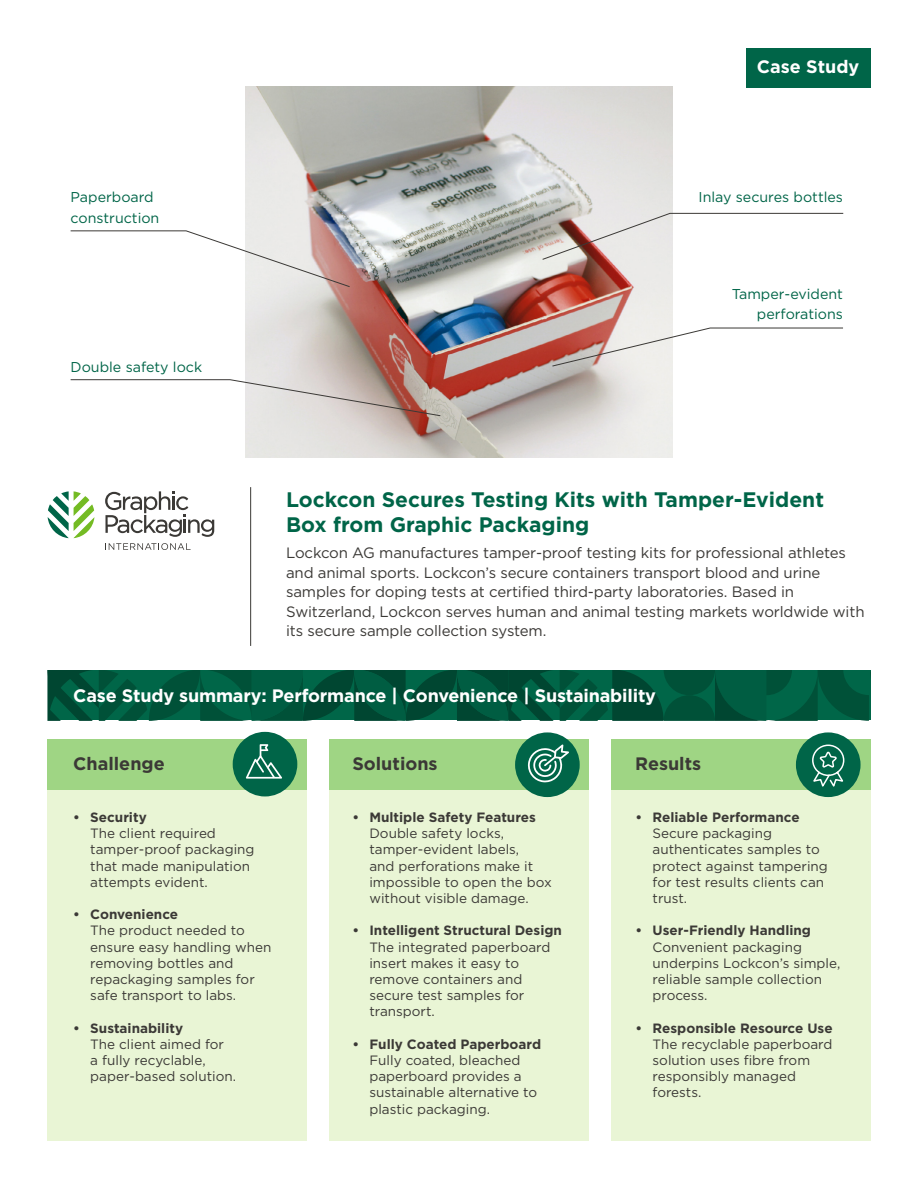
<style>
.page{position:relative;width:918px;height:1188px;background:#fff}
.page>*{position:absolute;margin:0;border:0;box-sizing:border-box;transform-origin:0 0}
.t1{font:700 21px/25.5px "Gotham";color:#006548}
.t2{font:700 18px "Gotham";letter-spacing:-.01em;color:#fff}
.t3{font:700 18px "Gotham";color:#3b3936}
.t4{font:15px/19.5px "Gotham";letter-spacing:-.01em;color:#3b3936}
.t5{font:14.25px/20.2px "Gotham";color:#006548;text-align:right}
.t6{font:13.5px/16.2px "Gotham";color:#3b3936}
.t7{font:700 13.5px "Gotham";color:#3b3936}
</style>
<div class="page">
<div style="left:746px;top:48px;width:124px;height:39px;background:#006548"></div>
<svg style="left:48px;top:670px;width:823px;height:50px;background:#00573d"></svg>
<img style="left:245px;top:86px;width:428px;height:371px">
<hr style="left:250px;top:487px;width:1px;height:159px;background:#3b3936">
<svg style="left:48px;top:491px;width:46px;height:47px"></svg>
<svg style="left:105px;top:491px;width:109px;height:46px"></svg>
<svg style="left:108px;top:543px;width:83px;height:7px"></svg>
<svg style="left:552px;top:327px;width:291px;height:40px"></svg>
<svg style="left:542px;top:213px;width:302px;height:47px"></svg>
<svg style="left:70px;top:379px;width:371px;height:38px"></svg>
<svg style="left:70px;top:230px;width:281px;height:58px"></svg>
<div style="left:330px;top:739px;width:259px;height:401px;background:#e9f5d5"></div>
<div style="left:48px;top:739px;width:259px;height:401px;background:#e9f5d5"></div>
<div style="left:611px;top:739px;width:259px;height:401px;background:#e9f5d5"></div>
<div style="left:48px;top:739px;width:259px;height:51px;background:#9fd584"></div>
<div style="left:330px;top:739px;width:259px;height:51px;background:#9fd584"></div>
<div style="left:611px;top:739px;width:259px;height:51px;background:#9fd584"></div>
<div style="left:233px;top:732px;width:64px;height:64px;background:#006548;border-radius:50%"></div>
<svg style="left:246px;top:744px;width:36px;height:35px"></svg>
<div style="left:515px;top:732px;width:65px;height:65px;background:#006548;border-radius:50%"></div>
<svg style="left:527px;top:744px;width:42px;height:39px"></svg>
<div style="left:796px;top:732px;width:65px;height:65px;background:#006548;border-radius:50%"></div>
<svg style="left:812px;top:744px;width:33px;height:43px"></svg>
<p class="t5" style="left:71px;top:187px;width:90px;text-align:left">Paperboard construction</p>
<p class="t5" style="left:71px;top:357px;width:133px">Double safety lock</p>
<h2 class="t2" style="left:757px;top:56px;width:104px">Case Study</h2>
<p class="t5" style="left:699px;top:187px;width:146px">Inlay secures bottles</p>
<p class="t5" style="left:732px;top:283px;width:113px">Tamper-evident perforations</p>
<h1 class="t1" style="left:286px;top:486px;width:539px">Lockcon Secures Testing Kits with Tamper-Evident<br>Box from Graphic Packaging</h1>
<p class="t4" style="left:286px;top:543px;width:580px">Lockcon AG manufactures tamper-proof testing kits for professional athletes and animal sports. Lockcon’s secure containers transport blood and urine samples for doping tests at certified third-party laboratories. Based in Switzerland, Lockcon serves human and animal testing markets worldwide with its secure sample collection system.</p>
<h2 class="t2" style="left:73px;top:685px;width:584px">Case Study summary: Performance | Convenience | Sustainability</h2>
<h2 class="t3" style="left:73px;top:753px;width:93px">Challenge</h2>
<h2 class="t3" style="left:352px;top:753px;width:87px">Solutions</h2>
<p class="t7" style="left:73px;top:809px;width:75px">• Security</p>
<p class="t6" style="left:90px;top:825px;width:166px">The client required tamper-proof packaging that made manipulation attempts evident.</p>
<p class="t7" style="left:73px;top:907px;width:106px">• Convenience</p>
<p class="t6" style="left:90px;top:922px;width:183px">The product needed to ensure easy handling when removing bottles and repackaging samples for safe transport to labs.</p>
<p class="t7" style="left:73px;top:1020px;width:111px">• Sustainability</p>
<p class="t6" style="left:90px;top:1036px;width:147px">The client aimed for<br>a fully recyclable, paper-based solution.</p>
<p class="t7" style="left:352px;top:809px;width:185px">• Multiple Safety Features</p>
<p class="t6" style="left:369px;top:825px;width:184px">Double safety locks, tamper-evident labels,<br>and perforations make it impossible to open the box without visible damage.</p>
<p class="t7" style="left:352px;top:923px;width:211px">• Intelligent Structural Design</p>
<p class="t6" style="left:369px;top:939px;width:182px">The integrated paperboard insert makes it easy to remove containers and secure test samples for transport.</p>
<p class="t7" style="left:352px;top:1036px;width:190px">• Fully Coated Paperboard</p>
<p class="t6" style="left:369px;top:1052px;width:169px">Fully coated, bleached paperboard provides a sustainable alternative to plastic packaging.</p>
<h2 class="t3" style="left:635px;top:753px;width:68px">Results</h2>
<p class="t7" style="left:636px;top:809px;width:166px">• Reliable Performance</p>
<p class="t6" style="left:653px;top:825px;width:177px">Secure packaging authenticates samples to protect against tampering for test results clients can trust.</p>
<p class="t7" style="left:636px;top:923px;width:177px">• User-Friendly Handling</p>
<p class="t6" style="left:653px;top:939px;width:189px">Convenient packaging underpins Lockcon’s simple, reliable sample collection process.</p>
<p class="t7" style="left:636px;top:1020px;width:199px">• Responsible Resource Use</p>
<p class="t6" style="left:653px;top:1036px;width:181px">The recyclable paperboard solution uses fibre from responsibly managed forests.</p>
</div>
